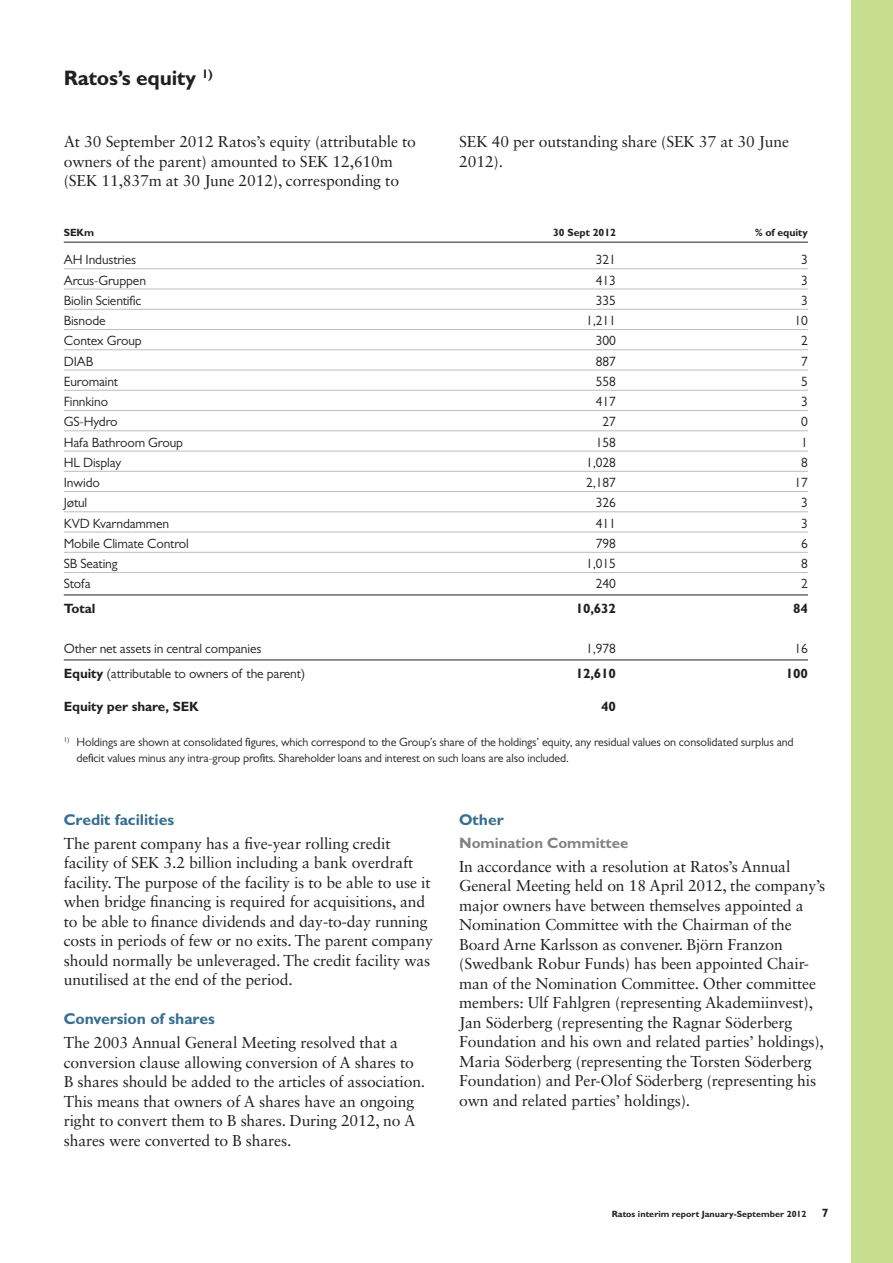
<style>
.page{position:relative;width:893px;height:1263px;background:#fff}
.page>*{position:absolute;margin:0;border:0;box-sizing:border-box;transform-origin:0 0}
.Rubrik_14p{font:700 21px "Gill Sans MT Std";letter-spacing:-.01em;color:#231f20}
.xBrödtext_1{font:15.75px/19.5px "Sabon LT Std";letter-spacing:-.01em;color:#231f20}
.xMellanrubrik{font:700 15.75px "Gill Sans MT Std";letter-spacing:-.005em;color:#386e8f}
.xunder_mellanrub{font:700 15px "Gill Sans MT Std";letter-spacing:-.005em;color:#808285}
.xTabelltext_9_13{font:13.5px "Gill Sans MT Std";letter-spacing:-.01em;color:#231f20}
.xTabelltext_9_13-2{font:700 13.5px "Gill Sans MT Std";letter-spacing:-.01em;color:#231f20}
.xnoter_8_10_5{font:12px/15.8px "Gill Sans MT Std";letter-spacing:-.01em;color:#231f20}
.t1{font:700 12px "Gill Sans MT Std";color:#231f20}
.xTabelltext_9_13-3{font:700 10.5px "Gill Sans MT Std";letter-spacing:-.005em;color:#231f20}
.t2{font:700 9px "Gill Sans MT Std";color:#231f20}
.s1{font-weight:700}
</style>
<div class="page">
<div style="left:851px;top:0;width:42px;height:1263px;background:#c7df8e"></div>
<hr style="left:64px;top:242px;width:744px;height:1px;background:#231f20">
<hr style="left:64px;top:268px;width:744px;height:1px;background:#bcbdc0">
<hr style="left:64px;top:289px;width:744px;height:1px;background:#bcbdc0">
<hr style="left:64px;top:309px;width:744px;height:1px;background:#bcbdc0">
<hr style="left:64px;top:329px;width:744px;height:1px;background:#bcbdc0">
<hr style="left:64px;top:349px;width:744px;height:1px;background:#bcbdc0">
<hr style="left:64px;top:370px;width:744px;height:1px;background:#bcbdc0">
<hr style="left:64px;top:390px;width:744px;height:1px;background:#bcbdc0">
<hr style="left:64px;top:410px;width:744px;height:1px;background:#bcbdc0">
<hr style="left:64px;top:430px;width:744px;height:1px;background:#bcbdc0">
<hr style="left:64px;top:451px;width:744px;height:1px;background:#bcbdc0">
<hr style="left:64px;top:471px;width:744px;height:1px;background:#bcbdc0">
<hr style="left:64px;top:491px;width:744px;height:1px;background:#bcbdc0">
<hr style="left:64px;top:511px;width:744px;height:1px;background:#bcbdc0">
<hr style="left:64px;top:532px;width:744px;height:1px;background:#bcbdc0">
<hr style="left:64px;top:552px;width:744px;height:1px;background:#bcbdc0">
<hr style="left:64px;top:572px;width:744px;height:1px;background:#bcbdc0">
<hr style="left:64px;top:595px;width:744px;height:1px;background:#231f20">
<hr style="left:64px;top:660px;width:744px;height:1px;background:#231f20">
<p class="Rubrik_14p" style="left:64px;top:65px;width:151px">Ratos’s equity <sup>1)</sup></p>
<p class="xBrödtext_1" style="left:64px;top:132px;width:354px">At 30 September 2012 Ratos’s equity (attributable to owners of the parent) amounted to SEK 12,610m (SEK 11,837m at 30 June 2012), corresponding to</p>
<p class="xBrödtext_1" style="left:459px;top:132px;width:331px">SEK 40 per outstanding share (SEK 37 at 30 June<br>2012).</p>
<p class="xTabelltext_9_13-3" style="left:64px;top:226px;width:32px">SEKm</p>
<p class="xTabelltext_9_13-3" style="left:553px;top:226px;width:64px">30 Sept 2012</p>
<p class="xTabelltext_9_13-3" style="left:755px;top:226px;width:54px">% of equity</p>
<p class="xTabelltext_9_13" style="left:64px;top:252px;width:74px">AH Industries</p>
<p class="xTabelltext_9_13" style="left:596px;top:252px;width:21px">321</p>
<p class="xTabelltext_9_13" style="left:801px;top:252px;width:8px">3</p>
<p class="xTabelltext_9_13" style="left:64px;top:272px;width:84px">Arcus-Gruppen</p>
<p class="xTabelltext_9_13" style="left:596px;top:272px;width:21px">413</p>
<p class="xTabelltext_9_13" style="left:801px;top:272px;width:8px">3</p>
<p class="xTabelltext_9_13" style="left:64px;top:292px;width:79px">Biolin Scientific</p>
<p class="xTabelltext_9_13" style="left:596px;top:292px;width:21px">335</p>
<p class="xTabelltext_9_13" style="left:801px;top:292px;width:8px">3</p>
<p class="xTabelltext_9_13" style="left:64px;top:312px;width:43px">Bisnode</p>
<p class="xTabelltext_9_13" style="left:586px;top:312px;width:31px">1,211</p>
<p class="xTabelltext_9_13" style="left:794px;top:312px;width:15px">10</p>
<p class="xTabelltext_9_13" style="left:64px;top:333px;width:79px">Contex Group</p>
<p class="xTabelltext_9_13" style="left:596px;top:333px;width:21px">300</p>
<p class="xTabelltext_9_13" style="left:801px;top:333px;width:8px">2</p>
<p class="xTabelltext_9_13" style="left:64px;top:353px;width:31px">DIAB</p>
<p class="xTabelltext_9_13" style="left:596px;top:353px;width:21px">887</p>
<p class="xTabelltext_9_13" style="left:801px;top:353px;width:8px">7</p>
<p class="xTabelltext_9_13" style="left:64px;top:373px;width:56px">Euromaint</p>
<p class="xTabelltext_9_13" style="left:596px;top:373px;width:21px">558</p>
<p class="xTabelltext_9_13" style="left:801px;top:373px;width:8px">5</p>
<p class="xTabelltext_9_13" style="left:64px;top:393px;width:46px">Finnkino</p>
<p class="xTabelltext_9_13" style="left:596px;top:393px;width:21px">417</p>
<p class="xTabelltext_9_13" style="left:801px;top:393px;width:8px">3</p>
<p class="xTabelltext_9_13" style="left:64px;top:414px;width:55px">GS-Hydro</p>
<p class="xTabelltext_9_13" style="left:603px;top:414px;width:15px">27</p>
<p class="xTabelltext_9_13" style="left:801px;top:414px;width:8px">0</p>
<p class="xTabelltext_9_13" style="left:64px;top:434px;width:121px">Hafa Bathroom Group</p>
<p class="xTabelltext_9_13" style="left:596px;top:434px;width:21px">158</p>
<p class="xTabelltext_9_13" style="left:801px;top:434px;width:8px">1</p>
<p class="xTabelltext_9_13" style="left:64px;top:454px;width:59px">HL Display</p>
<p class="xTabelltext_9_13" style="left:586px;top:454px;width:31px">1,028</p>
<p class="xTabelltext_9_13" style="left:801px;top:454px;width:8px">8</p>
<p class="xTabelltext_9_13" style="left:64px;top:474px;width:38px">Inwido</p>
<p class="xTabelltext_9_13" style="left:586px;top:474px;width:31px">2,187</p>
<p class="xTabelltext_9_13" style="left:794px;top:474px;width:15px">17</p>
<p class="xTabelltext_9_13" style="left:64px;top:495px;width:25px">Jøtul</p>
<p class="xTabelltext_9_13" style="left:596px;top:495px;width:21px">326</p>
<p class="xTabelltext_9_13" style="left:801px;top:495px;width:8px">3</p>
<p class="xTabelltext_9_13" style="left:64px;top:515px;width:107px">KVD Kvarndammen</p>
<p class="xTabelltext_9_13" style="left:596px;top:515px;width:21px">411</p>
<p class="xTabelltext_9_13" style="left:801px;top:515px;width:8px">3</p>
<p class="xTabelltext_9_13" style="left:64px;top:535px;width:127px">Mobile Climate Control</p>
<p class="xTabelltext_9_13" style="left:596px;top:535px;width:21px">798</p>
<p class="xTabelltext_9_13" style="left:801px;top:535px;width:8px">6</p>
<p class="xTabelltext_9_13" style="left:64px;top:555px;width:55px">SB Seating</p>
<p class="xTabelltext_9_13" style="left:586px;top:555px;width:31px">1,015</p>
<p class="xTabelltext_9_13" style="left:801px;top:555px;width:8px">8</p>
<p class="xTabelltext_9_13" style="left:64px;top:576px;width:28px">Stofa</p>
<p class="xTabelltext_9_13" style="left:596px;top:576px;width:21px">240</p>
<p class="xTabelltext_9_13" style="left:801px;top:576px;width:8px">2</p>
<p class="xTabelltext_9_13-2" style="left:64px;top:600px;width:33px">Total</p>
<p class="xTabelltext_9_13-2" style="left:576px;top:600px;width:42px">10,632</p>
<p class="xTabelltext_9_13-2" style="left:793px;top:600px;width:16px">84</p>
<p class="xTabelltext_9_13" style="left:64px;top:641px;width:199px">Other net assets in central companies</p>
<p class="xTabelltext_9_13" style="left:586px;top:641px;width:31px">1,978</p>
<p class="xTabelltext_9_13" style="left:794px;top:641px;width:15px">16</p>
<p class="xTabelltext_9_13" style="left:64px;top:665px;width:243px"><span class="s1">Equity</span> (attributable to owners of the parent)</p>
<p class="xTabelltext_9_13-2" style="left:576px;top:665px;width:42px">12,610</p>
<p class="xTabelltext_9_13-2" style="left:786px;top:665px;width:24px">100</p>
<p class="xTabelltext_9_13-2" style="left:64px;top:698px;width:137px">Equity per share, SEK</p>
<p class="xTabelltext_9_13-2" style="left:601px;top:698px;width:16px">40</p>
<p class="xnoter_8_10_5" style="left:77px;top:734px;width:719px;text-indent:-13px"><sup>1)</sup> Holdings are shown at consolidated figures, which correspond to the Group’s share of the holdings’ equity, any residual values on consolidated surplus and deficit values minus any intra-group profits. Shareholder loans and interest on such loans are also included.</p>
<p class="xMellanrubrik" style="left:64px;top:810px;width:112px">Credit facilities</p>
<p class="xBrödtext_1" style="left:64px;top:833px;width:371px">The parent company has a five-year rolling credit facility of SEK 3.2 billion including a bank overdraft facility. The purpose of the facility is to be able to use it when bridge financing is required for acquisitions, and to be able to finance dividends and day-to-day running costs in periods of few or no exits. The parent company should normally be unleveraged. The credit facility was unutilised at the end of the period.</p>
<p class="xMellanrubrik" style="left:64px;top:1009px;width:153px">Conversion of shares</p>
<p class="xBrödtext_1" style="left:64px;top:1033px;width:363px">The 2003 Annual General Meeting resolved that a conversion clause allowing conversion of A shares to B shares should be added to the articles of association.<br>This means that owners of A shares have an ongoing right to convert them to B shares. During 2012, no A shares were converted to B shares.</p>
<p class="xMellanrubrik" style="left:459px;top:810px;width:46px">Other</p>
<p class="xunder_mellanrub" style="left:459px;top:834px;width:171px">Nomination Committee</p>
<p class="xBrödtext_1" style="left:459px;top:856px;width:367px">In accordance with a resolution at Ratos’s Annual General Meeting held on 18 April 2012, the company’s major owners have between themselves appointed a Nomination Committee with the Chairman of the Board Arne Karlsson as convener. Björn Franzon (Swedbank Robur Funds) has been appointed Chair&shy;man of the Nomination Committee. Other committee members: Ulf Fahlgren (representing Akademiinvest), Jan Söderberg (representing the Ragnar Söderberg Foundation and his own and related parties’ holdings), Maria Söderberg (representing the Torsten Söderberg Foundation) and Per-Olof Söderberg (representing his own and related parties’ holdings).</p>
<p class="t2" style="left:612px;top:1209px;width:196px">Ratos interim report January-September 2012</p>
<p class="t1" style="left:822px;top:1205px;width:8px">7</p>
</div>
